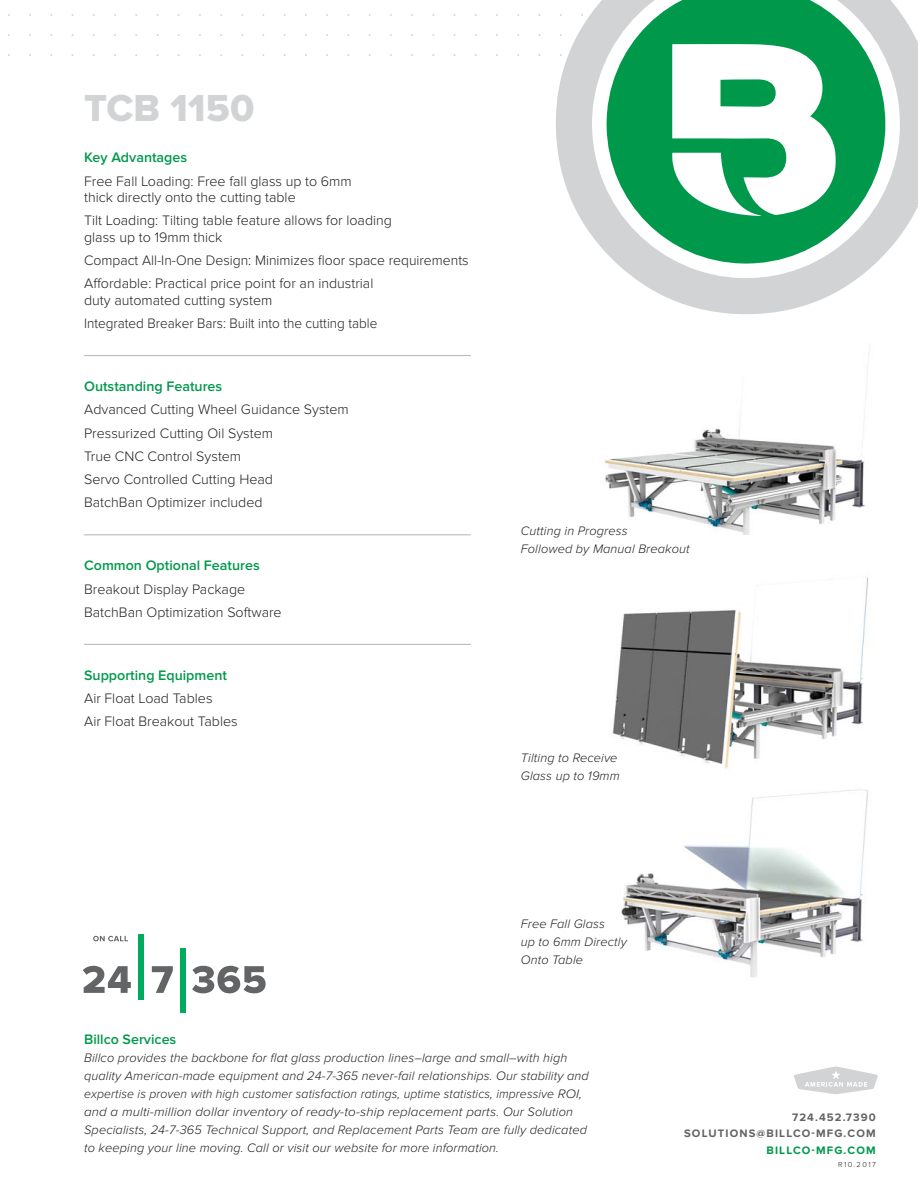
<style>
.page{position:relative;width:918px;height:1188px;background:#fff}
.page>*{position:absolute;margin:0;border:0;box-sizing:border-box;transform-origin:0 0}
.t1{font:39px "Proxima Nova Extrabld";letter-spacing:.005em;color:#d1d3d4}
.t2{font:300 14.25px/23.2px "Proxima Nova";color:#231f20}
.t3{font:600 14.25px "Proxima Nova";color:#00994c}
.t4{font:italic 300 12.75px/18px "Proxima Nova";letter-spacing:.01em;color:#231f20}
.t5{font:700 11.25px/16.5px "Proxima Nova";letter-spacing:.1em;color:#636466;text-align:right}
.t6{font:700 11.25px "Proxima Nova";letter-spacing:.1em;color:#00994c}
.t7{font:300 7.5px "Proxima Nova";letter-spacing:.19em;color:#231f20}
</style>
<div class="page">
<div style="left:138px;top:935px;width:6px;height:65px;background:#00ab60"></div>
<div style="left:180px;top:948px;width:6px;height:65px;background:#00ab60"></div>
<svg style="left:93px;top:936px;width:35px;height:5px"></svg>
<svg style="left:83px;top:966px;width:48px;height:27px"></svg>
<svg style="left:152px;top:966px;width:21px;height:27px"></svg>
<svg style="left:192px;top:966px;width:74px;height:27px"></svg>
<svg style="left:556px;top:0;width:362px;height:314px"></svg>
<svg style="left:672px;top:44px;width:164px;height:172px"></svg>
<svg style="left:794px;top:1067px;width:84px;height:27px"></svg>
<img style="left:621px;top:789px;width:248px;height:189px">
<hr style="left:84px;top:355px;width:387px;height:1px;background:#b2b4b6">
<hr style="left:84px;top:534px;width:387px;height:1px;background:#b2b4b6">
<hr style="left:84px;top:644px;width:387px;height:1px;background:#b2b4b6">
<img style="left:603px;top:358px;width:266px;height:177px">
<img style="left:612px;top:577px;width:257px;height:193px">
<h1 class="t1" style="left:84px;top:95px;width:172px">TCB 1150</h1>
<p class="t3" style="left:84px;top:153px;width:105px">Key Advantages</p>
<p class="t2" style="left:84px;top:174px;width:269px;line-height:16.5px">Free Fall Loading: Free fall glass up to 6mm thick directly onto the cutting table</p>
<p class="t2" style="left:84px;top:213px;width:309px;line-height:16.5px">Tilt Loading: Tilting table feature allows for loading glass up to 19mm thick</p>
<p class="t2" style="left:84px;top:250px;width:386px">Compact All-In-One Design: Minimizes floor space requirements<br>Affordable: Practical price point for an industrial</p>
<p class="t2" style="left:84px;top:290px;width:295px">duty automated cutting system<br>Integrated Breaker Bars: Built into the cutting table</p>
<p class="t3" style="left:84px;top:382px;width:140px">Outstanding Features</p>
<p class="t2" style="left:84px;top:399px;width:266px">Advanced Cutting Wheel Guidance System<br>Pressurized Cutting Oil System<br>True CNC Control System<br>Servo Controlled Cutting Head<br>BatchBan Optimizer included</p>
<p class="t3" style="left:84px;top:561px;width:177px">Common Optional Features</p>
<p class="t2" style="left:84px;top:578px;width:199px">Breakout Display Package<br>BatchBan Optimization Software</p>
<p class="t3" style="left:84px;top:671px;width:144px">Supporting Equipment</p>
<p class="t2" style="left:84px;top:688px;width:155px">Air Float Load Tables<br>Air Float Breakout Tables</p>
<p class="t4" style="left:521px;top:522px;width:170px">Cutting in Progress<br>Followed by Manual Breakout</p>
<p class="t4" style="left:521px;top:750px;width:100px">Tilting to Receive<br>Glass up to 19mm</p>
<p class="t4" style="left:521px;top:916px;width:108px">Free Fall Glass<br>up to 6mm Directly<br>Onto Table</p>
<p class="t3" style="left:84px;top:1035px;width:94px">Billco Services</p>
<p class="t4" style="left:84px;top:1050px;width:506px">Billco provides the backbone for flat glass production lines–large and small–with high quality American-made equipment and 24-7-365 never-fail relationships. Our stability and expertise is proven with high customer satisfaction ratings, uptime statistics, impressive ROI, and a multi-million dollar inventory of ready-to-ship replacement parts. Our Solution Specialists, 24-7-365 Technical Support, and Replacement Parts Team are fully dedicated to keeping your line moving. Call or visit our website for more information.</p>
<p class="t5" style="left:684px;top:1109px;width:193px">724.452.7390<br>SOLUTIONS@BILLCO-MFG.COM</p>
<p class="t6" style="left:767px;top:1146px;width:111px">BILLCO-MFG.COM</p>
<p class="t7" style="left:838px;top:1162px;width:39px">R10.2017</p>
</div>
